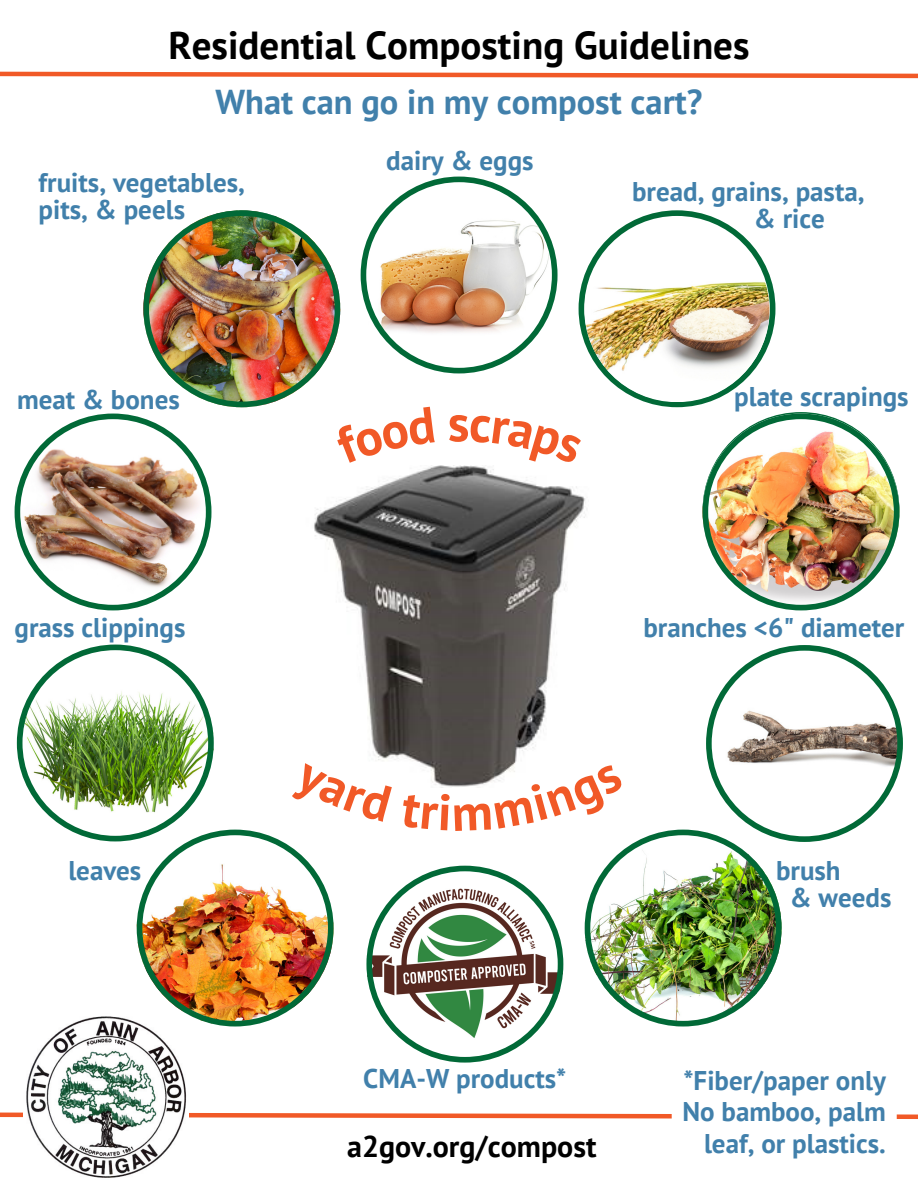
<style>
.page{position:relative;width:918px;height:1188px;background:#fff}
.page>*{position:absolute;margin:0;border:0;box-sizing:border-box;transform-origin:0 0}
.t1{font:700 51px "PT Sans";color:#f15927}
.t2{font:700 39px "PT Sans";color:#000}
.t3{font:700 34.5px "PT Sans";color:#4180ab}
.t4{font:700 30px "PT Sans";color:#000}
.t5{font:700 27px/31.5px "PT Sans";color:#4180ab;text-align:right}
</style>
<div class="page">
<img style="left:360px;top:610px;width:194px;height:35px">
<svg style="left:0;top:71px;width:918px;height:8px"></svg>
<img style="left:65px;top:1166px;width:84px;height:12px">
<img style="left:15px;top:177px;width:884px;height:433px">
<img style="left:0;top:645px;width:918px;height:521px">
<p class="t2" style="left:168px;top:19px;width:583px">Residential Composting Guidelines</p>
<p class="t3" style="left:215px;top:79px;width:488px">What can go in my compost cart?</p>
<p class="t5" style="left:39px;top:168px;width:208px;line-height:27px;text-align:left">fruits, vegetables, pits, &amp; peels</p>
<p class="t5" style="left:17px;top:383px;width:164px">meat &amp; bones</p>
<p class="t5" style="left:386px;top:144px;width:149px">dairy &amp; eggs</p>
<p class="t1" style="left:448px;top:389px;width:23px">s</p>
<p class="t5" style="left:632px;top:176px;width:234px">bread, grains, pasta,</p>
<p class="t5" style="left:754px;top:203px;width:72px">&amp; rice</p>
<p class="t5" style="left:734px;top:380px;width:176px">plate scrapings</p>
<p class="t5" style="left:15px;top:612px;width:172px">grass clippings</p>
<p class="t5" style="left:643px;top:612px;width:262px">branches &lt;6" diameter</p>
<p class="t5" style="left:68px;top:855px;width:75px">leaves</p>
<p class="t5" style="left:776px;top:854px;width:66px">brush</p>
<p class="t5" style="left:790px;top:881px;width:103px">&amp; weeds</p>
<p class="t5" style="left:363px;top:1062px;width:205px">CMA-W products*</p>
<p class="t4" style="left:347px;top:1126px;width:251px">a2gov.org/compost</p>
<p class="t5" style="left:683px;top:1064px;width:204px">*Fiber/paper only</p>
<p class="t5" style="left:683px;top:1095px;width:205px">No bamboo, palm leaf, or plastics.</p>
</div>
